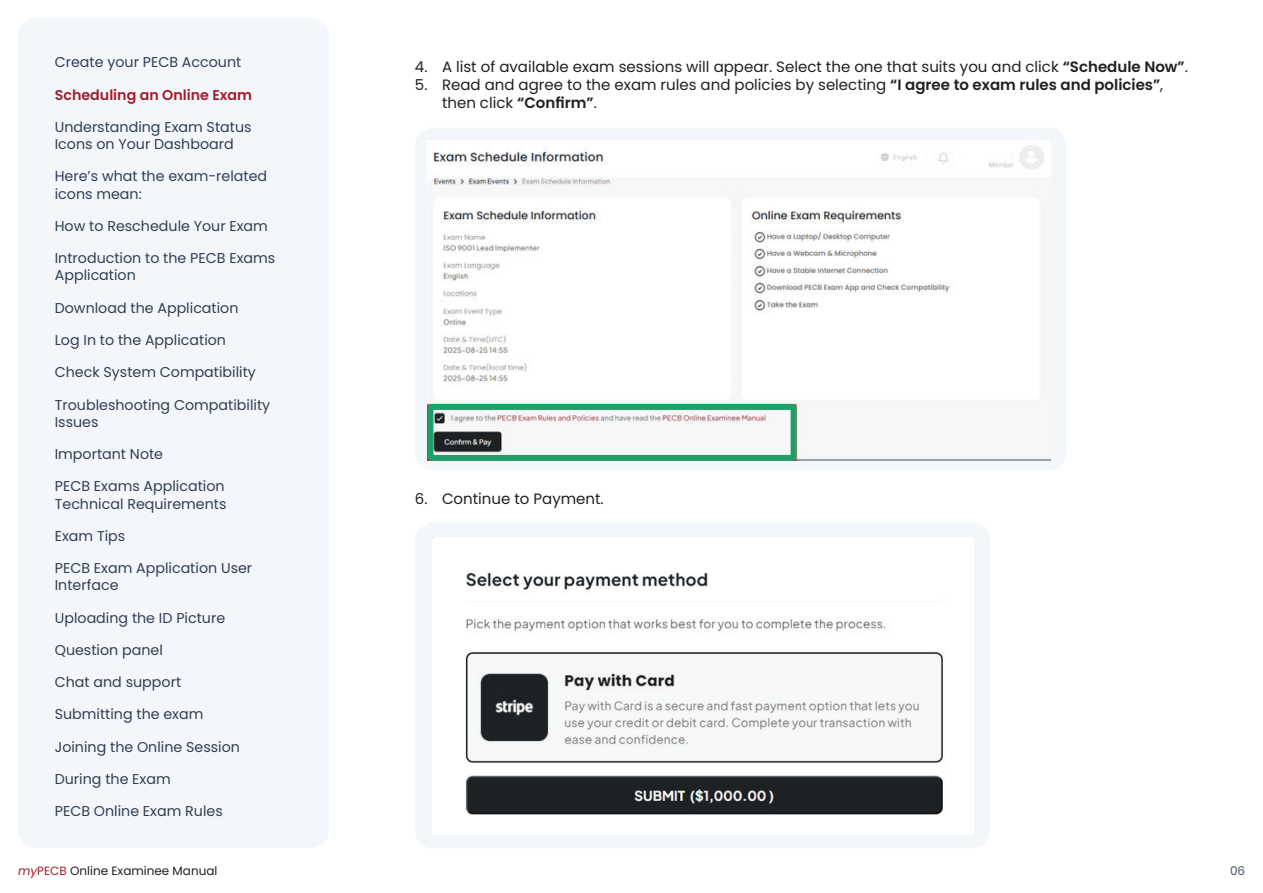
<style>
.page{position:relative;width:1263px;height:893px;background:#fff}
.page>*{position:absolute;margin:0;border:0;box-sizing:border-box;transform-origin:0 0}
.t1{font:15px/18px "Poppins";color:#231f20}
.t2{font:14.25px/17.2px "Poppins";color:#313f54}
.t3{font:600 14.25px "Poppins";color:#a21d2a}
.t4{font:12px "Poppins";color:#231f20}
.t5{font:12px "Poppins";color:#465569}
.s1{font-weight:600}
.s2{font-style:italic;color:#a21d2a}
.s3{color:#a21d2a}
</style>
<div class="page">
<div style="left:18px;top:18px;width:311px;height:830px;background:#f3f7fb;border-radius:18px"></div>
<div style="left:415px;top:128px;width:651px;height:342px;background:#f3f7fb;border-radius:18px"></div>
<img style="left:427px;top:141px;width:623px;height:320px">
<div style="left:415px;top:522px;width:575px;height:326px;background:#f3f7fb;border-radius:18px"></div>
<img style="left:432px;top:537px;width:541px;height:297px">
<div style="left:427px;top:404px;width:369px;height:57px;border:6px solid #20a069;border-radius:2px"></div>
<p class="t2" style="left:55px;top:54px;width:188px">Create your PECB Account</p>
<p class="t3" style="left:55px;top:86px;width:199px">Scheduling an Online Exam</p>
<p class="t2" style="left:55px;top:118px;width:198px">Understanding Exam Status<br>Icons on Your Dashboard</p>
<p class="t2" style="left:55px;top:168px;width:214px">Here’s what the exam-related icons mean:</p>
<p class="t2" style="left:55px;top:217px;width:215px">How to Reschedule Your Exam</p>
<p class="t2" style="left:55px;top:250px;width:222px">Introduction to the PECB Exams<br>Application</p>
<p class="t2" style="left:55px;top:299px;width:185px">Download the Application</p>
<p class="t2" style="left:55px;top:331px;width:173px">Log In to the Application</p>
<p class="t2" style="left:55px;top:364px;width:203px">Check System Compatibility</p>
<p class="t2" style="left:55px;top:396px;width:217px">Troubleshooting Compatibility<br>Issues</p>
<p class="t2" style="left:55px;top:445px;width:110px">Important Note</p>
<p class="t2" style="left:55px;top:478px;width:173px">PECB Exams Application<br>Technical Requirements</p>
<p class="t2" style="left:55px;top:527px;width:72px">Exam Tips</p>
<p class="t2" style="left:55px;top:559px;width:199px">PECB Exam Application User<br>Interface</p>
<p class="t2" style="left:55px;top:609px;width:172px">Uploading the ID Picture</p>
<p class="t2" style="left:55px;top:641px;width:110px">Question panel</p>
<p class="t2" style="left:55px;top:673px;width:128px">Chat and support</p>
<p class="t2" style="left:55px;top:706px;width:150px">Submitting the exam</p>
<p class="t2" style="left:55px;top:738px;width:187px">Joining the Online Session</p>
<p class="t2" style="left:55px;top:770px;width:117px">During the Exam</p>
<p class="t2" style="left:55px;top:802px;width:170px">PECB Online Exam Rules</p>
<p class="t1" style="left:415px;top:58px;width:774px">4. A list of available exam sessions will appear. Select the one that suits you and click <span class="s1">“Schedule Now”</span>.</p>
<p class="t1" style="left:442px;top:76px;width:723px;text-indent:-27px">5. Read and agree to the exam rules and policies by selecting <span class="s1">“I agree to exam rules and policies”</span>, then click <span class="s1">“Confirm”</span>.</p>
<p class="t1" style="left:415px;top:490px;width:190px">6. Continue to Payment.</p>
<p class="t4" style="left:18px;top:863px;width:201px"><span class="s2">my</span><span class="s3">PECB</span> Online Examinee Manual</p>
<p class="t5" style="left:1230px;top:863px;width:17px">06</p>
</div>
